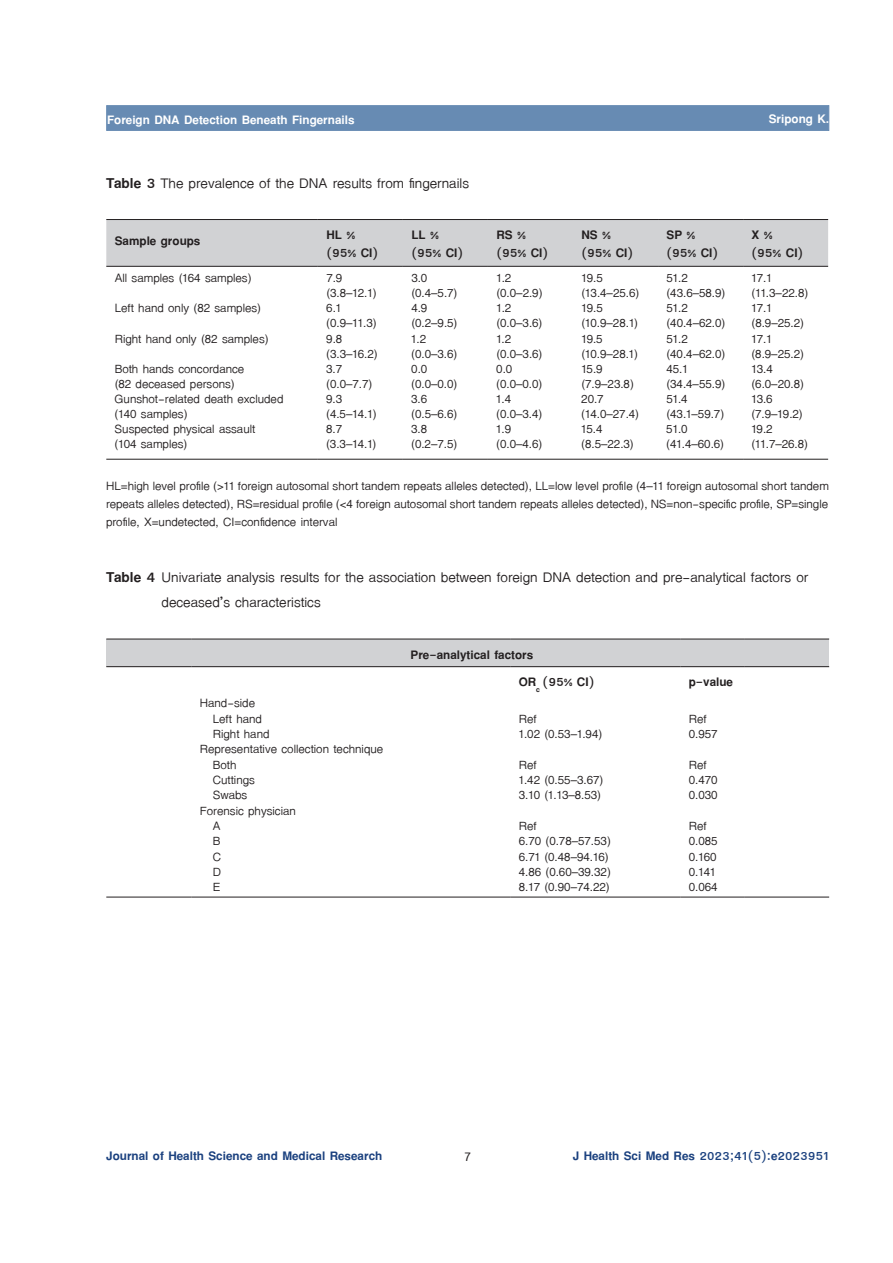
<style>
.page{position:relative;width:893px;height:1263px;background:#fff}
.page>*{position:absolute;margin:0;border:0;box-sizing:border-box;transform-origin:0 0}
.t1{font:21px/25.2px "TF Lanna";color:#231f20}
.t2{font:18px/15px "TF Lanna";color:#231f20}
.t3{font:700 18px/18px "TF Lanna";color:#231f20}
.t4{font:700 18px "TF Lanna";color:#1b417f}
.t5{font:700 18px "TF Lanna";color:#fff}
.t6{font:700 18px "Cordia UPC";color:#231f20}
.s1{font-weight:700}
</style>
<div class="page">
<div style="left:106px;top:105px;width:723px;height:26px;background:#678bb3;border:1px solid #678bb3"></div>
<div style="left:106px;top:220px;width:722px;height:46px;background:#d1d2d4"></div>
<hr style="left:106px;top:219px;width:212px;height:1px;background:#231f20">
<hr style="left:318px;top:219px;width:85px;height:1px;background:#231f20">
<hr style="left:403px;top:219px;width:85px;height:1px;background:#231f20">
<hr style="left:488px;top:219px;width:85px;height:1px;background:#231f20">
<hr style="left:573px;top:219px;width:85px;height:1px;background:#231f20">
<hr style="left:658px;top:219px;width:85px;height:1px;background:#231f20">
<hr style="left:743px;top:219px;width:85px;height:1px;background:#231f20">
<hr style="left:106px;top:266px;width:212px;height:1px;background:#231f20">
<hr style="left:318px;top:266px;width:85px;height:1px;background:#231f20">
<hr style="left:403px;top:266px;width:85px;height:1px;background:#231f20">
<hr style="left:488px;top:266px;width:85px;height:1px;background:#231f20">
<hr style="left:573px;top:266px;width:85px;height:1px;background:#231f20">
<hr style="left:658px;top:266px;width:85px;height:1px;background:#231f20">
<hr style="left:743px;top:266px;width:85px;height:1px;background:#231f20">
<hr style="left:106px;top:459px;width:212px;height:1px;background:#231f20">
<hr style="left:318px;top:459px;width:85px;height:1px;background:#231f20">
<hr style="left:403px;top:459px;width:85px;height:1px;background:#231f20">
<hr style="left:488px;top:459px;width:85px;height:1px;background:#231f20">
<hr style="left:573px;top:459px;width:85px;height:1px;background:#231f20">
<hr style="left:658px;top:459px;width:85px;height:1px;background:#231f20">
<hr style="left:743px;top:459px;width:85px;height:1px;background:#231f20">
<div style="left:106px;top:639px;width:723px;height:28px;background:#d1d2d4"></div>
<hr style="left:106px;top:897px;width:85px;height:1px;background:#231f20">
<hr style="left:191px;top:897px;width:319px;height:1px;background:#231f20">
<hr style="left:510px;top:897px;width:170px;height:1px;background:#231f20">
<hr style="left:680px;top:897px;width:64px;height:1px;background:#231f20">
<hr style="left:744px;top:897px;width:85px;height:1px;background:#231f20">
<hr style="left:106px;top:639px;width:85px;height:1px;background:#231f20">
<hr style="left:191px;top:639px;width:319px;height:1px;background:#231f20">
<hr style="left:510px;top:639px;width:170px;height:1px;background:#231f20">
<hr style="left:680px;top:639px;width:64px;height:1px;background:#231f20">
<hr style="left:744px;top:639px;width:85px;height:1px;background:#231f20">
<hr style="left:106px;top:666px;width:85px;height:1px;background:#231f20">
<hr style="left:191px;top:666px;width:319px;height:1px;background:#231f20">
<hr style="left:510px;top:666px;width:170px;height:1px;background:#231f20">
<hr style="left:680px;top:666px;width:64px;height:1px;background:#231f20">
<hr style="left:744px;top:666px;width:85px;height:1px;background:#231f20">
<p class="t5" style="left:107px;top:108px;width:249px">Foreign DNA Detection Beneath Fingernails</p>
<p class="t5" style="left:769px;top:108px;width:62px">Sripong K.</p>
<p class="t1" style="left:106px;top:171px;width:364px"><span class="s1">Table 3</span> The prevalence of the DNA results from fingernails</p>
<p class="t3" style="left:115px;top:232px;width:87px">Sample groups</p>
<p class="t3" style="left:326px;top:226px;width:53px">HL % (95% CI)</p>
<p class="t3" style="left:411px;top:226px;width:53px">LL % (95% CI)</p>
<p class="t3" style="left:496px;top:226px;width:53px">RS % (95% CI)</p>
<p class="t3" style="left:581px;top:226px;width:53px">NS % (95% CI)</p>
<p class="t3" style="left:666px;top:226px;width:53px">SP % (95% CI)</p>
<p class="t3" style="left:751px;top:226px;width:53px">X % (95% CI)</p>
<p class="t2" style="left:115px;top:270px;width:138px">All samples (164 samples)</p>
<p class="t2" style="left:326px;top:270px;width:52px">7.9 (3.8–12.1)</p>
<p class="t2" style="left:411px;top:270px;width:48px">3.0 (0.4–5.7)</p>
<p class="t2" style="left:496px;top:270px;width:48px">1.2 (0.0–2.9)</p>
<p class="t2" style="left:581px;top:270px;width:59px">19.5 (13.4–25.6)</p>
<p class="t2" style="left:666px;top:270px;width:60px">51.2 (43.6–58.9)</p>
<p class="t2" style="left:751px;top:270px;width:58px">17.1 (11.3–22.8)</p>
<p class="t2" style="left:115px;top:301px;width:148px">Left hand only (82 samples)</p>
<p class="t2" style="left:326px;top:301px;width:52px">6.1 (0.9–11.3)</p>
<p class="t2" style="left:411px;top:301px;width:48px">4.9 (0.2–9.5)</p>
<p class="t2" style="left:496px;top:301px;width:48px">1.2 (0.0–3.6)</p>
<p class="t2" style="left:581px;top:301px;width:58px">19.5 (10.9–28.1)</p>
<p class="t2" style="left:666px;top:301px;width:60px">51.2 (40.4–62.0)</p>
<p class="t2" style="left:751px;top:301px;width:54px">17.1 (8.9–25.2)</p>
<p class="t2" style="left:115px;top:331px;width:155px">Right hand only (82 samples)</p>
<p class="t2" style="left:326px;top:331px;width:53px">9.8 (3.3–16.2)</p>
<p class="t2" style="left:411px;top:331px;width:48px">1.2 (0.0–3.6)</p>
<p class="t2" style="left:496px;top:331px;width:48px">1.2 (0.0–3.6)</p>
<p class="t2" style="left:581px;top:331px;width:58px">19.5 (10.9–28.1)</p>
<p class="t2" style="left:666px;top:331px;width:60px">51.2 (40.4–62.0)</p>
<p class="t2" style="left:751px;top:331px;width:54px">17.1 (8.9–25.2)</p>
<p class="t2" style="left:115px;top:361px;width:131px">Both hands concordance (82 deceased persons)</p>
<p class="t2" style="left:326px;top:361px;width:48px">3.7 (0.0–7.7)</p>
<p class="t2" style="left:411px;top:361px;width:48px">0.0 (0.0–0.0)</p>
<p class="t2" style="left:496px;top:361px;width:48px">0.0 (0.0–0.0)</p>
<p class="t2" style="left:581px;top:361px;width:54px">15.9 (7.9–23.8)</p>
<p class="t2" style="left:666px;top:361px;width:60px">45.1 (34.4–55.9)</p>
<p class="t2" style="left:751px;top:361px;width:54px">13.4 (6.0–20.8)</p>
<p class="t2" style="left:115px;top:392px;width:170px">Gunshot-related death excluded (140 samples)</p>
<p class="t2" style="left:326px;top:392px;width:52px">9.3 (4.5–14.1)</p>
<p class="t2" style="left:411px;top:392px;width:48px">3.6 (0.5–6.6)</p>
<p class="t2" style="left:496px;top:392px;width:48px">1.4 (0.0–3.4)</p>
<p class="t2" style="left:581px;top:392px;width:59px">20.7 (14.0–27.4)</p>
<p class="t2" style="left:666px;top:392px;width:59px">51.4 (43.1–59.7)</p>
<p class="t2" style="left:751px;top:392px;width:53px">13.6 (7.9–19.2)</p>
<p class="t2" style="left:115px;top:422px;width:142px">Suspected physical assault (104 samples)</p>
<p class="t2" style="left:326px;top:422px;width:52px">8.7 (3.3–14.1)</p>
<p class="t2" style="left:411px;top:422px;width:48px">3.8 (0.2–7.5)</p>
<p class="t2" style="left:496px;top:422px;width:48px">1.9 (0.0–4.6)</p>
<p class="t2" style="left:581px;top:422px;width:54px">15.4 (8.5–22.3)</p>
<p class="t2" style="left:666px;top:422px;width:59px">51.0 (41.4–60.6)</p>
<p class="t2" style="left:751px;top:422px;width:58px">19.2 (11.7–26.8)</p>
<p class="t2" style="left:106px;top:476px;width:724px;line-height:18px;text-align:justify">HL=high level profile (&gt;11 foreign autosomal short tandem repeats alleles detected), LL=low level profile (4–11 foreign autosomal short tandem repeats alleles detected), RS=residual profile (&lt;4 foreign autosomal short tandem repeats alleles detected), NS=non-specific profile, SP=single profile, X=undetected, CI=confidence interval</p>
<p class="t1" style="left:162px;top:565px;width:648px;text-indent:-55px"><span class="s1">Table 4</span> Univariate analysis results for the association between foreign DNA detection and pre-analytical factors or deceased’s characteristics</p>
<p class="t2" style="left:213px;top:696px;width:51px;text-indent:-13px">Hand-side<br>Left hand</p>
<p class="t3" style="left:519px;top:640px;width:77px;line-height:27.6px;text-indent:-108px">Pre-analytical factors<br>OR<sub>c</sub> (95% CI)</p>
<p class="t3" style="left:689px;top:673px;width:46px">p-value</p>
<p class="t2" style="left:519px;top:711px;width:19px">Ref</p>
<p class="t2" style="left:689px;top:711px;width:19px">Ref</p>
<p class="t2" style="left:213px;top:727px;width:58px">Right hand</p>
<p class="t2" style="left:519px;top:727px;width:85px">1.02 (0.53–1.94)</p>
<p class="t2" style="left:689px;top:727px;width:30px">0.957</p>
<p class="t2" style="left:213px;top:742px;width:172px;text-indent:-13px">Representative collection technique<br>Both</p>
<p class="t2" style="left:519px;top:757px;width:19px">Ref</p>
<p class="t2" style="left:689px;top:757px;width:19px">Ref</p>
<p class="t2" style="left:213px;top:772px;width:44px">Cuttings</p>
<p class="t2" style="left:519px;top:772px;width:86px">1.42 (0.55–3.67)</p>
<p class="t2" style="left:689px;top:772px;width:30px">0.470</p>
<p class="t2" style="left:213px;top:788px;width:36px">Swabs</p>
<p class="t2" style="left:519px;top:788px;width:84px">3.10 (1.13–8.53)</p>
<p class="t2" style="left:689px;top:788px;width:30px">0.030</p>
<p class="t2" style="left:213px;top:803px;width:85px;text-indent:-13px">Forensic physician<br>A</p>
<p class="t2" style="left:519px;top:818px;width:19px">Ref</p>
<p class="t2" style="left:689px;top:818px;width:19px">Ref</p>
<p class="t2" style="left:213px;top:834px;width:9px">B</p>
<p class="t2" style="left:519px;top:834px;width:94px">6.70 (0.78–57.53)</p>
<p class="t2" style="left:689px;top:834px;width:30px">0.085</p>
<p class="t2" style="left:213px;top:849px;width:10px">C</p>
<p class="t2" style="left:519px;top:849px;width:91px">6.71 (0.48–94.16)</p>
<p class="t2" style="left:689px;top:849px;width:29px">0.160</p>
<p class="t2" style="left:213px;top:864px;width:10px">D</p>
<p class="t2" style="left:519px;top:864px;width:94px">4.86 (0.60–39.32)</p>
<p class="t2" style="left:689px;top:864px;width:28px">0.141</p>
<p class="t2" style="left:213px;top:880px;width:9px">E</p>
<p class="t2" style="left:519px;top:880px;width:92px">8.17 (0.90–74.22)</p>
<p class="t2" style="left:689px;top:880px;width:30px">0.064</p>
<p class="t4" style="left:106px;top:1145px;width:277px">Journal of Health Science and Medical Research</p>
<p class="t6" style="left:464px;top:1146px;width:8px">7</p>
<p class="t4" style="left:573px;top:1145px;width:258px">J Health Sci Med Res 2023;41(5):e2023951</p>
</div>
